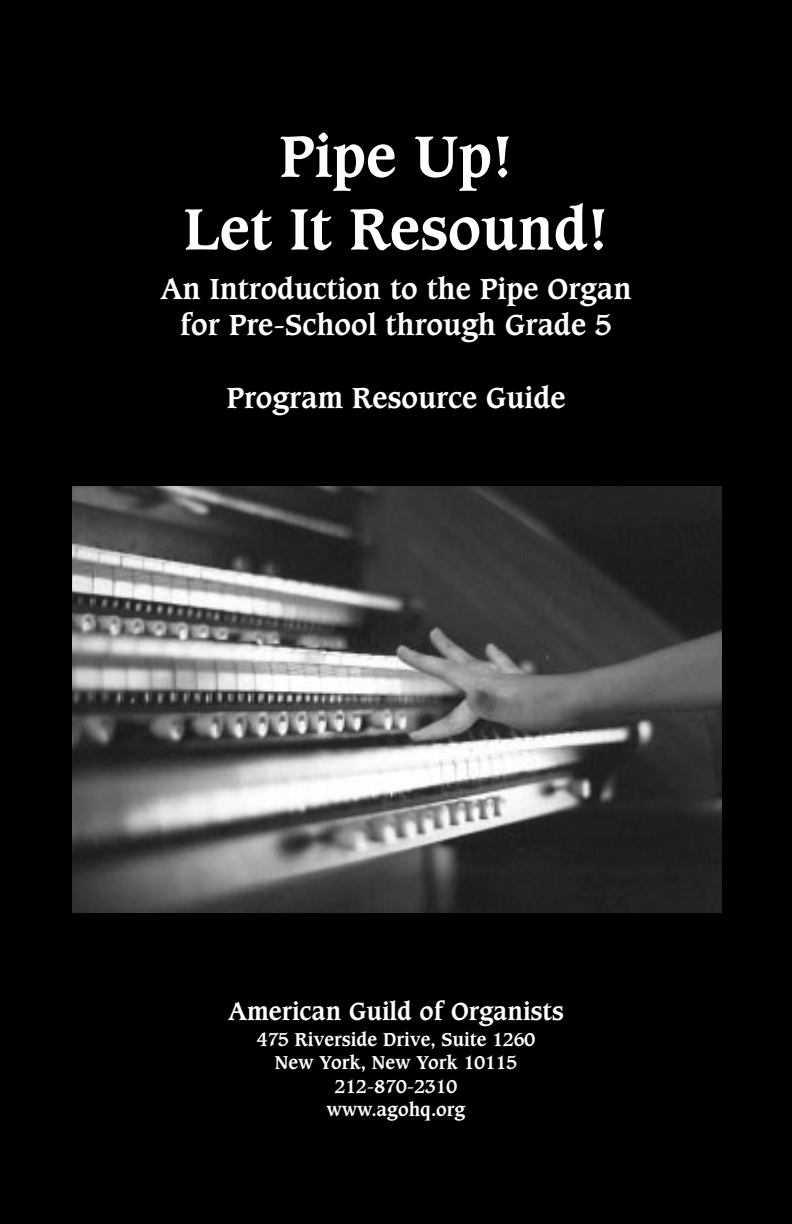
<style>
.page{position:relative;width:792px;height:1224px;background:#000}
.page>*{position:absolute;margin:0;border:0;box-sizing:border-box;transform-origin:0 0}
.t1{font:700 56px/72.6px "Caxton";color:#fff;text-align:center}
.t2{font:700 28px/36.4px "Caxton";color:#fff;text-align:center}
.t3{font:700 24px "Caxton";color:#fff}
.t4{font:700 18px/23.4px "Caxton";color:#fff;text-align:center}
</style>
<div class="page">
<img style="left:72px;top:486px;width:650px;height:427px">
<h1 class="t1" style="left:183px;top:124px;width:427px">Pipe Up!<br>Let It Resound!</h1>
<p class="t2" style="left:160px;top:273px;width:473px">An Introduction to the Pipe Organ for Pre-School through Grade 5</p>
<p class="t2" style="left:226px;top:382px;width:341px">Program Resource Guide</p>
<p class="t3" style="left:228px;top:1000px;width:337px">American Guild of Organists</p>
<p class="t4" style="left:257px;top:1029px;width:280px">475 Riverside Drive, Suite 1260<br>New York, New York 10115<br>212-870-2310<br>www.agohq.org</p>
</div>
